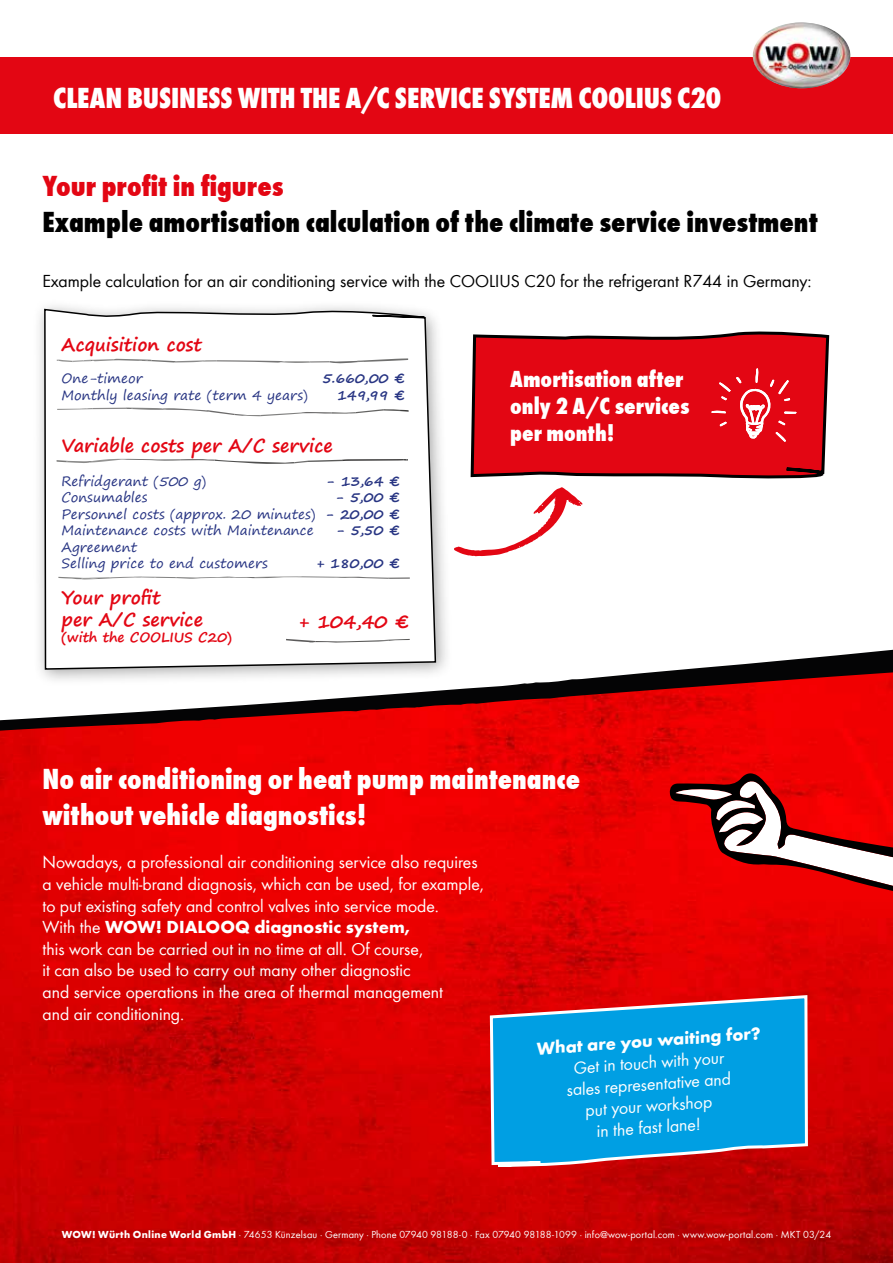
<style>
.page{position:relative;width:893px;height:1263px;background:#fff}
.page>*{position:absolute;margin:0;border:0;box-sizing:border-box;transform-origin:0 0}
.t1{font:800 condensed 30px/36px "Wuerth";color:#fff}
.t2{font:800 condensed 30px "Wuerth";color:#000}
.t3{font:30px "Wuerth Extra Bold Cond Caps";letter-spacing:-.005em;color:#fff}
.t4{font:800 condensed 30px "Wuerth";color:#e30613}
.t5{font:800 condensed 24px/27px "Wuerth";color:#fff}
.t6{font:18px/21.6px "Wuerth";color:#fff}
.t7{font:18px "Wuerth";color:#000}
.t8{font:700 18px/21.6px "Segoe Print";color:#e30613}
.t9{font:700 18px "Wuerth";color:#fff}
.t10{font:13.5px/16.5px "Segoe Print";color:#283583}
.t11{font:700 13.5px/16.5px "Segoe Print";color:#283583;text-align:right}
.t12{font:700 13.5px "Segoe Print";color:#e30613}
.t13{font:10.5px "Wuerth";letter-spacing:.015em;color:#fff}
.s1{font-weight:700}
</style>
<div class="page">
<img style="left:0;top:738px;width:893px;height:525px">
<svg style="left:0;top:649px;width:893px;height:89px"></svg>
<div style="left:0;top:57px;width:893px;height:77px;background:#e30613"></div>
<img style="left:753px;top:22px;width:56px;height:41px">
<img style="left:754px;top:23px;width:96px;height:65px">
<svg style="left:454px;top:487px;width:128px;height:69px"></svg>
<svg style="left:470px;top:331px;width:360px;height:148px;background:#d71621"></svg>
<svg style="left:710px;top:411px;width:20px;height:3px"></svg>
<div style="left:719px;top:382px;width:11px;height:10px;border:1px solid #fff"></div>
<svg style="left:720px;top:422px;width:7px;height:4px"></svg>
<svg style="left:721px;top:396px;width:6px;height:4px"></svg>
<svg style="left:736px;top:354px;width:94px;height:110px;background:#de202b"></svg>
<div style="left:33px;top:298px;width:420px;height:389px;background:#000;opacity:.34"></div>
<svg style="left:19px;top:308px;width:432px;height:362px"></svg>
<svg style="left:56px;top:408px;width:353px;height:8px"></svg>
<svg style="left:56px;top:358px;width:353px;height:6px"></svg>
<svg style="left:286px;top:639px;width:124px;height:4px"></svg>
<svg style="left:669px;top:772px;width:224px;height:122px"></svg>
<svg style="left:482px;top:992px;width:335px;height:178px;background:#3485b9"></svg>
<svg style="left:58px;top:576px;width:352px;height:4px"></svg>
<svg style="left:56px;top:459px;width:352px;height:5px"></svg>
<h1 class="t3" style="left:53px;top:76px;width:670px">CLEAN BUSINESS WITH THE A/C SERVICE SYSTEM COOLIUS C20</h1>
<h1 class="t4" style="left:43px;top:165px;width:243px">Your profit in figures</h1>
<h1 class="t2" style="left:43px;top:201px;width:777px">Example amortisation calculation of the climate service investment</h1>
<p class="t7" style="left:43px;top:269px;width:771px">Example calculation for an air conditioning service with the COOLIUS C20 for the refrigerant R744 in Germany:</p>
<p class="t8" style="left:62px;top:333px;width:142px">Acquisition cost</p>
<p class="t10" style="left:62px;top:370px;width:248px">One-timeor<br>Monthly leasing rate (term 4 years)</p>
<p class="t11" style="left:322px;top:369px;width:85px">5.660,00 €<br>149,99 €</p>
<p class="t8" style="left:62px;top:434px;width:273px">Variable costs per A/C service</p>
<p class="t10" style="left:62px;top:472px;width:256px">Refridgerant (500 g)<br>Consumables<br>Personnel costs (approx. 20 minutes)<br>Maintenance costs with Maintenance<br>Agreement<br>Selling price to end customers</p>
<p class="t11" style="left:327px;top:472px;width:75px">- 13,64 €</p>
<p class="t11" style="left:336px;top:489px;width:66px">- 5,00 €</p>
<p class="t11" style="left:326px;top:505px;width:76px">- 20,00 €</p>
<p class="t11" style="left:336px;top:522px;width:65px">- 5,50 €</p>
<p class="t11" style="left:317px;top:555px;width:85px">+ 180,00 €</p>
<p class="t8" style="left:62px;top:586px;width:143px">Your profit<br>per A/C service</p>
<p class="t12" style="left:62px;top:625px;width:172px">(with the COOLIUS C20)</p>
<p class="t8" style="left:300px;top:611px;width:112px">+ 104,40 €</p>
<h2 class="t5" style="left:510px;top:364px;width:181px">Amortisation after only 2 A/C services per month!</h2>
<h1 class="t1" style="left:43px;top:759px;width:539px">No air conditioning or heat pump maintenance without vehicle diagnostics!</h1>
<p class="t6" style="left:43px;top:851px;width:443px">Nowadays, a professional air conditioning service also requires a vehicle multi-brand diagnosis, which can be used, for example, to put existing safety and control valves into service mode.<br>With the <span class="s1">WOW! DIALOOQ diagnostic system,<br></span>this work can be carried out in no time at all. Of course,<br>it can also be used to carry out many other diagnostic<br>and service operations in the area of thermal management<br>and air conditioning.</p>
<p class="t9" style="left:536px;top:1035px;width:226px;rotate:-4deg">What are you waiting for?</p>
<p class="t6" style="left:564px;top:1057px;width:166px;text-align:center;rotate:-4deg">Get in touch with your sales representative and put your workshop<br>in the fast lane!</p>
<p class="t13" style="left:62px;top:1228px;width:771px"><span class="s1">WOW! Würth Online World GmbH</span> · 74653 Künzelsau · Germany · Phone 07940 98188-0 · Fax 07940 98188-1099 · info@wow-portal.com · www.wow-portal.com · MKT 03/24</p>
</div>
